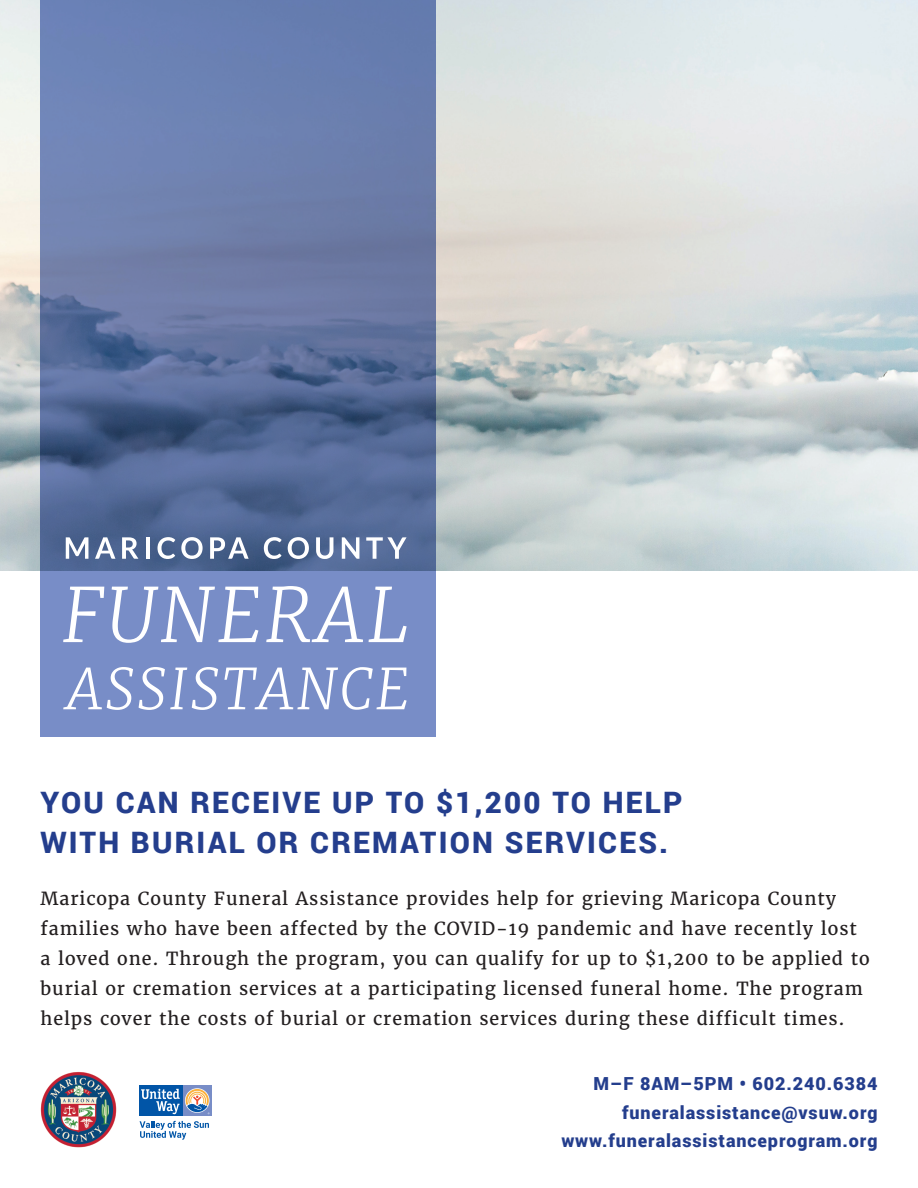
<style>
.page{position:relative;width:918px;height:1188px;background:#fff}
.page>*{position:absolute;margin:0;border:0;box-sizing:border-box;transform-origin:0 0}
.t1{font:900 29.55px/40px "Roboto";letter-spacing:.075em;color:#243e8d}
.t2{font:18px/30px "Merriweather";letter-spacing:.05em;color:#231f20}
.t3{font:900 18px/28.5px "Roboto";letter-spacing:.05em;color:#243e8d;text-align:right}
</style>
<div class="page">
<img style="left:0;top:0;width:918px;height:571px">
<svg style="left:40px;top:0;width:396px;height:737px;background:#6478a7"></svg>
<svg style="left:66px;top:537px;width:22px;height:22px"></svg>
<svg style="left:95px;top:537px;width:20px;height:22px"></svg>
<svg style="left:122px;top:537px;width:16px;height:22px"></svg>
<hr style="left:146px;top:537px;width:4px;height:22px;background:#fff">
<svg style="left:158px;top:537px;width:17px;height:22px"></svg>
<svg style="left:181px;top:537px;width:22px;height:22px"></svg>
<svg style="left:210px;top:537px;width:39px;height:22px"></svg>
<svg style="left:264px;top:537px;width:18px;height:22px"></svg>
<svg style="left:288px;top:537px;width:21px;height:22px"></svg>
<svg style="left:316px;top:537px;width:17px;height:22px"></svg>
<svg style="left:342px;top:537px;width:17px;height:22px"></svg>
<svg style="left:366px;top:537px;width:41px;height:22px"></svg>
<svg style="left:63px;top:587px;width:41px;height:55px"></svg>
<svg style="left:112px;top:587px;width:146px;height:56px"></svg>
<svg style="left:266px;top:586px;width:97px;height:56px"></svg>
<svg style="left:369px;top:587px;width:38px;height:55px"></svg>
<svg style="left:63px;top:667px;width:70px;height:43px"></svg>
<svg style="left:139px;top:667px;width:79px;height:43px"></svg>
<svg style="left:224px;top:667px;width:183px;height:43px"></svg>
<svg style="left:139px;top:1085px;width:73px;height:55px"></svg>
<img style="left:40px;top:1071px;width:77px;height:76px">
<p class="t1" style="left:40px;top:781px;width:643px">YOU CAN RECEIVE UP TO $1,200 TO HELP<br>WITH BURIAL OR CREMATION SERVICES.</p>
<p class="t2" style="left:40px;top:884px;width:831px">Maricopa County Funeral Assistance provides help for grieving Maricopa County families who have been affected by the COVID-19 pandemic and have recently lost a loved one. Through the program, you can qualify for up to $1,200 to be applied to burial or cremation services at a participating licensed funeral home. The program helps cover the costs of burial or cremation services during these difficult times.</p>
<p class="t3" style="left:594px;top:1069px;width:285px">M–F 8AM–5PM • 602.240.6384 funeralassistance@vsuw.org</p>
<p class="t3" style="left:561px;top:1126px;width:318px">www.funeralassistanceprogram.org</p>
</div>
